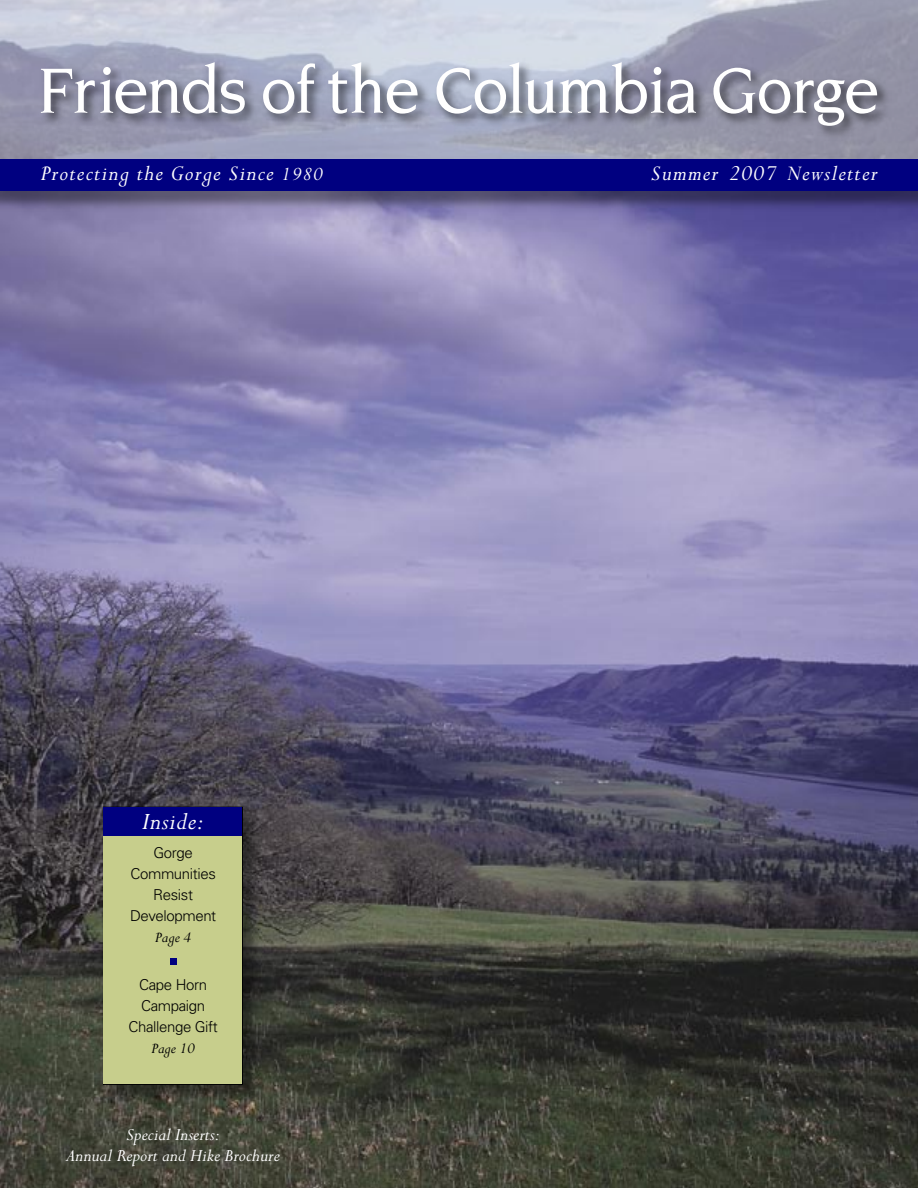
<style>
.page{position:relative;width:918px;height:1188px;background:#fff}
.page>*{position:absolute;margin:0;border:0;box-sizing:border-box;transform-origin:0 0}
.t1{font:500 69px "Novarese";letter-spacing:-.025em;color:#fff;scale:.95 1}
.t2{font:italic 27px "Perpetua";letter-spacing:.025em;color:#fff}
.t3{font:italic 24px "Perpetua";letter-spacing:.05em;color:#fff}
.t4{font:italic 19.5px/21px "Perpetua";color:#fff;text-align:center}
.t5{font:italic 16.5px "Perpetua";color:#000}
.t6{font:300 15px/21px "Univers";letter-spacing:-.025em;color:#000;text-align:center}
.s1{font-size:21px}
</style>
<div class="page">
<img style="left:0;top:211px;width:918px;height:977px">
<img style="left:0;top:0;width:918px;height:160px">
<div style="left:38px;top:59px;width:854px;height:82px;background:#000;opacity:.6"></div>
<div style="left:0;top:160px;width:918px;height:51px;background:#000;opacity:.4"></div>
<div style="left:0;top:160px;width:918px;height:31px;background:#000080"></div>
<div style="left:103px;top:807px;width:160px;height:298px;background:#000;opacity:.4"></div>
<div style="left:104px;top:835px;width:138px;height:249px;background:#c7ce8c"></div>
<div style="left:104px;top:807px;width:138px;height:28px;background:#000080"></div>
<svg style="left:170px;top:959px;width:6px;height:6px"></svg>
<h1 class="t1" style="left:36px;top:52px;width:890px">Friends of the Columbia Gorge</h1>
<h3 class="t3" style="left:41px;top:162px;width:284px">Protecting the Gorge Since <span class="s1">1980</span></h3>
<h3 class="t3" style="left:651px;top:162px;width:228px">Summer 2007 Newsletter</h3>
<h2 class="t2" style="left:142px;top:808px;width:63px">Inside:</h2>
<p class="t6" style="left:130px;top:842px;width:88px">Gorge<br>Communities<br>Resist<br>Development</p>
<p class="t5" style="left:155px;top:929px;width:38px">Page 4</p>
<p class="t6" style="left:129px;top:974px;width:91px">Cape Horn<br>Campaign<br>Challenge Gift</p>
<p class="t5" style="left:151px;top:1040px;width:45px">Page 10</p>
<h3 class="t4" style="left:66px;top:1125px;width:215px">Special Inserts:<br>Annual Report and Hike Brochure</h3>
</div>
